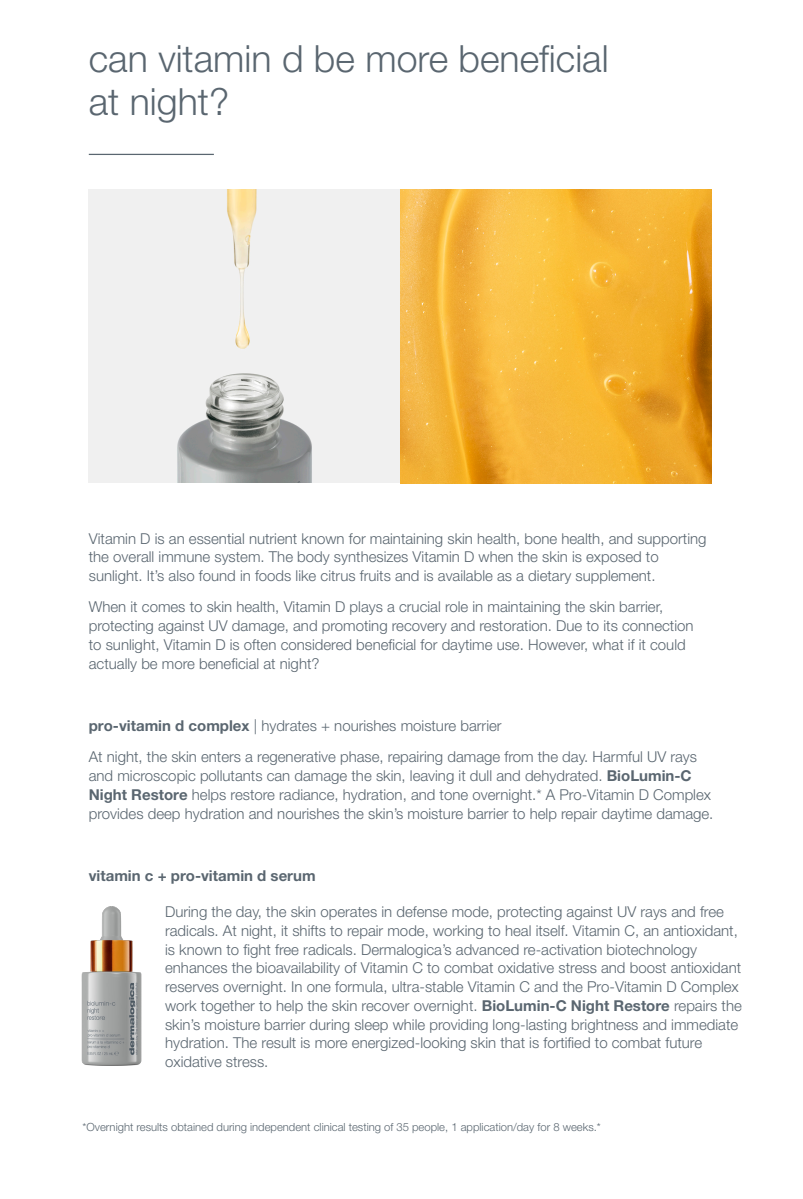
<style>
.page{position:relative;width:803px;height:1199px;background:#fff}
.page>*{position:absolute;margin:0;border:0;box-sizing:border-box;transform-origin:0 0}
.t1{font:300 37.5px/43.8px "Helvetica Neue LT Pro";color:#5a6670}
.t2{font:300 15px/18.8px "Helvetica Neue LT Pro";color:#5a6670}
.t3{font:700 15px "Helvetica Neue LT Pro";color:#5a6670}
.t4{font:300 11.25px "Helvetica Neue LT Pro";color:#5a6670}
.s1{font-weight:700}
</style>
<div class="page">
<hr style="left:89px;top:154px;width:125px;height:1px;background:#5a6670">
<img style="left:89px;top:189px;width:622px;height:294px">
<img style="left:81px;top:906px;width:61px;height:160px">
<svg style="left:400px;top:190px;width:311px;height:293px;background:#f2b135"></svg>
<p class="t1" style="left:89px;top:36px;width:521px">can vitamin d be more beneficial at night?</p>
<p class="t2" style="left:89px;top:528px;width:619px">Vitamin D is an essential nutrient known for maintaining skin health, bone health, and supporting the overall immune system. The body synthesizes Vitamin D when the skin is exposed to sunlight. It’s also found in foods like citrus fruits and is available as a dietary supplement.</p>
<p class="t2" style="left:89px;top:597px;width:606px">When it comes to skin health, Vitamin D plays a crucial role in maintaining the skin barrier, protecting against UV damage, and promoting recovery and restoration. Due to its connection to sunlight, Vitamin D is often considered beneficial for daytime use. However, what if it could actually be more beneficial at night?</p>
<p class="t2" style="left:89px;top:716px;width:414px"><span class="s1">pro-vitamin d complex</span> | hydrates + nourishes moisture barrier</p>
<p class="t2" style="left:89px;top:747px;width:626px">At night, the skin enters a regenerative phase, repairing damage from the day. Harmful UV rays and microscopic pollutants can damage the skin, leaving it dull and dehydrated. <span class="s1">BioLumin-C Night Restore</span> helps restore radiance, hydration, and tone overnight.* A Pro-Vitamin D Complex provides deep hydration and nourishes the skin’s moisture barrier to help repair daytime damage.</p>
<p class="t3" style="left:89px;top:866px;width:228px">vitamin c + pro-vitamin d serum</p>
<p class="t2" style="left:165px;top:902px;width:578px">During the day, the skin operates in defense mode, protecting against UV rays and free radicals. At night, it shifts to repair mode, working to heal itself. Vitamin C, an antioxidant, is known to fight free radicals. Dermalogica’s advanced re-activation biotechnology enhances the bioavailability of Vitamin C to combat oxidative stress and boost antioxidant reserves overnight. In one formula, ultra-stable Vitamin C and the Pro-Vitamin D Complex work together to help the skin recover overnight. <span class="s1">BioLumin-C Night Restore</span> repairs the skin’s moisture barrier during sleep while providing long-lasting brightness and immediate hydration. The result is more energized-looking skin that is fortified to combat future oxidative stress.</p>
<p class="t4" style="left:82px;top:1120px;width:520px">*Overnight results obtained during independent clinical testing of 35 people, 1 application/day for 8 weeks.*</p>
</div>
